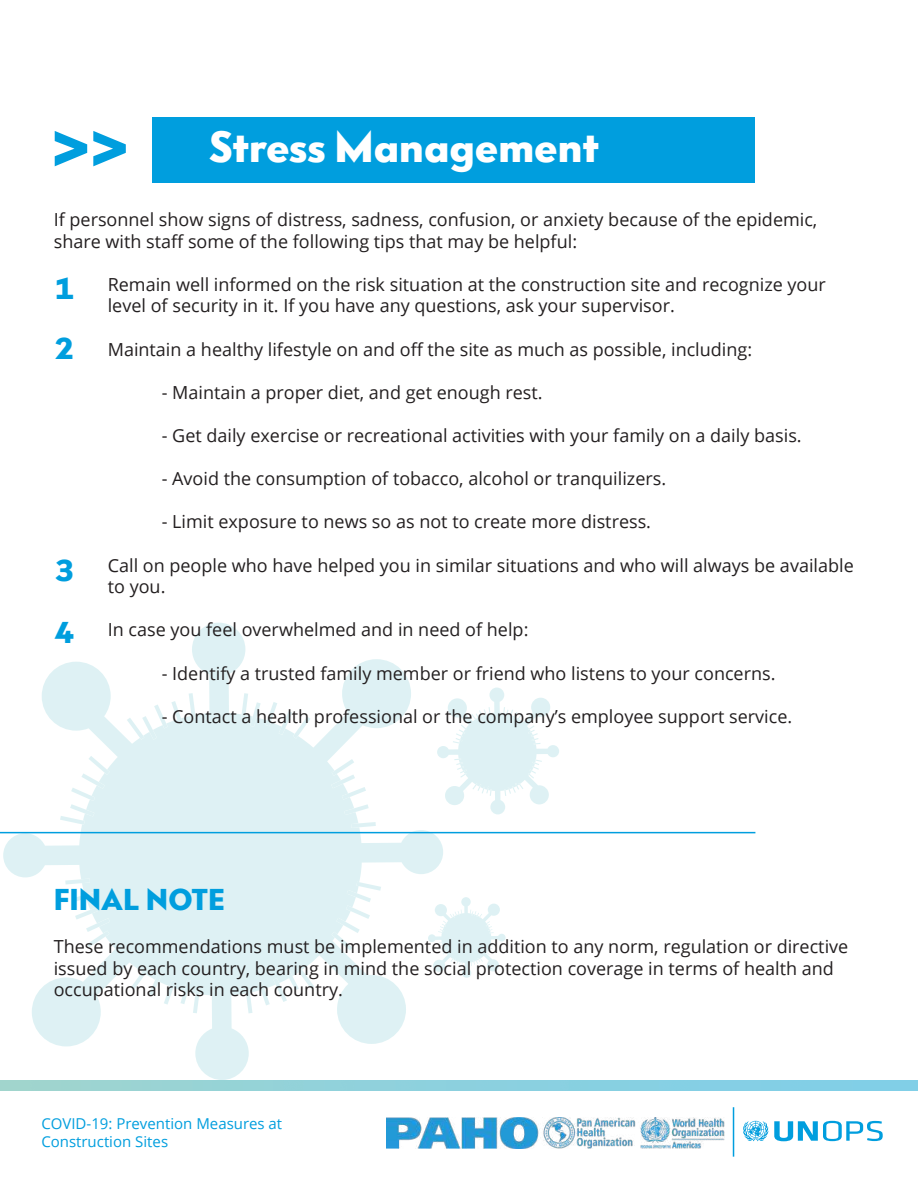
<style>
.page{position:relative;width:918px;height:1188px;background:#fff}
.page>*{position:absolute;margin:0;border:0;box-sizing:border-box;transform-origin:0 0}
.t1{font:900 58.5px "Arial";color:#009ede}
.t2{font:800 43.5px "VF Sans";color:#fff}
.t3{font:800 30px/60.6px "VF Sans";color:#009ede}
.t4{font:18px/21.6px "Open Sans";color:#231f20}
.t5{font:15px/18px "Open Sans";color:#009ede}
</style>
<div class="page">
<svg style="left:3px;top:623px;width:440px;height:457px"></svg>
<svg style="left:351px;top:822px;width:25px;height:6px"></svg>
<svg style="left:331px;top:759px;width:38px;height:56px"></svg>
<svg style="left:241px;top:693px;width:69px;height:46px"></svg>
<svg style="left:189px;top:693px;width:7px;height:25px"></svg>
<svg style="left:127px;top:701px;width:56px;height:39px"></svg>
<svg style="left:60px;top:756px;width:50px;height:69px"></svg>
<svg style="left:65px;top:879px;width:25px;height:6px"></svg>
<svg style="left:72px;top:891px;width:38px;height:56px"></svg>
<svg style="left:131px;top:968px;width:69px;height:45px"></svg>
<svg style="left:245px;top:989px;width:7px;height:24px"></svg>
<svg style="left:258px;top:967px;width:56px;height:38px"></svg>
<svg style="left:332px;top:882px;width:49px;height:69px"></svg>
<svg style="left:437px;top:688px;width:122px;height:126px"></svg>
<svg style="left:428px;top:897px;width:78px;height:81px"></svg>
<svg style="left:743px;top:1121px;width:140px;height:21px"></svg>
<hr style="left:733px;top:1107px;width:1px;height:50px;background:#009ede">
<img style="left:386px;top:1117px;width:338px;height:31px">
<div style="left:152px;top:118px;width:603px;height:65px;background:#009ede"></div>
<hr style="left:0;top:832px;width:755px;height:1px;background:#009ede">
<h1 class="t1" style="left:52px;top:106px;width:79px">&gt;&gt;</h1>
<h2 class="t2" style="left:209px;top:114px;width:391px">Stress Management</h2>
<p class="t4" style="left:54px;top:208px;width:765px">If personnel show signs of distress, sadness, confusion, or anxiety because of the epidemic, share with staff some of the following tips that may be helpful:</p>
<p class="t4" style="left:108px;top:273px;width:720px">Remain well informed on the risk situation at the construction site and recognize your level of security in it. If you have any questions, ask your supervisor.</p>
<p class="t4" style="left:108px;top:338px;width:646px">Maintain a healthy lifestyle on and off the site as much as possible, including:</p>
<p class="t4" style="left:162px;top:381px;width:382px">- Maintain a proper diet, and get enough rest.</p>
<p class="t4" style="left:162px;top:424px;width:641px">- Get daily exercise or recreational activities with your family on a daily basis.</p>
<p class="t4" style="left:162px;top:467px;width:506px">- Avoid the consumption of tobacco, alcohol or tranquilizers.</p>
<p class="t4" style="left:162px;top:511px;width:491px">- Limit exposure to news so as not to create more distress.</p>
<p class="t4" style="left:108px;top:554px;width:748px">Call on people who have helped you in similar situations and who will always be available to you.</p>
<p class="t4" style="left:108px;top:619px;width:422px">In case you feel overwhelmed and in need of help:</p>
<p class="t4" style="left:162px;top:662px;width:615px">- Identify a trusted family member or friend who listens to your concerns.</p>
<p class="t4" style="left:162px;top:705px;width:632px">- Contact a health professional or the company’s employee support service.</p>
<h3 class="t3" style="left:54px;top:257px;width:22px">1<br>2</h3>
<h3 class="t3" style="left:54px;top:538px;width:22px;line-height:61.8px">3<br>4</h3>
<h3 class="t3" style="left:54px;top:868px;width:173px">FINAL NOTE</h3>
<p class="t4" style="left:54px;top:935px;width:796px">These recommendations must be implemented in addition to any norm, regulation or directive issued by each country, bearing in mind the social protection coverage in terms of health and occupational risks in each country.</p>
<p class="t5" style="left:41px;top:1114px;width:242px">COVID-19: Prevention Measures at<br>Construction Sites</p>
</div>
